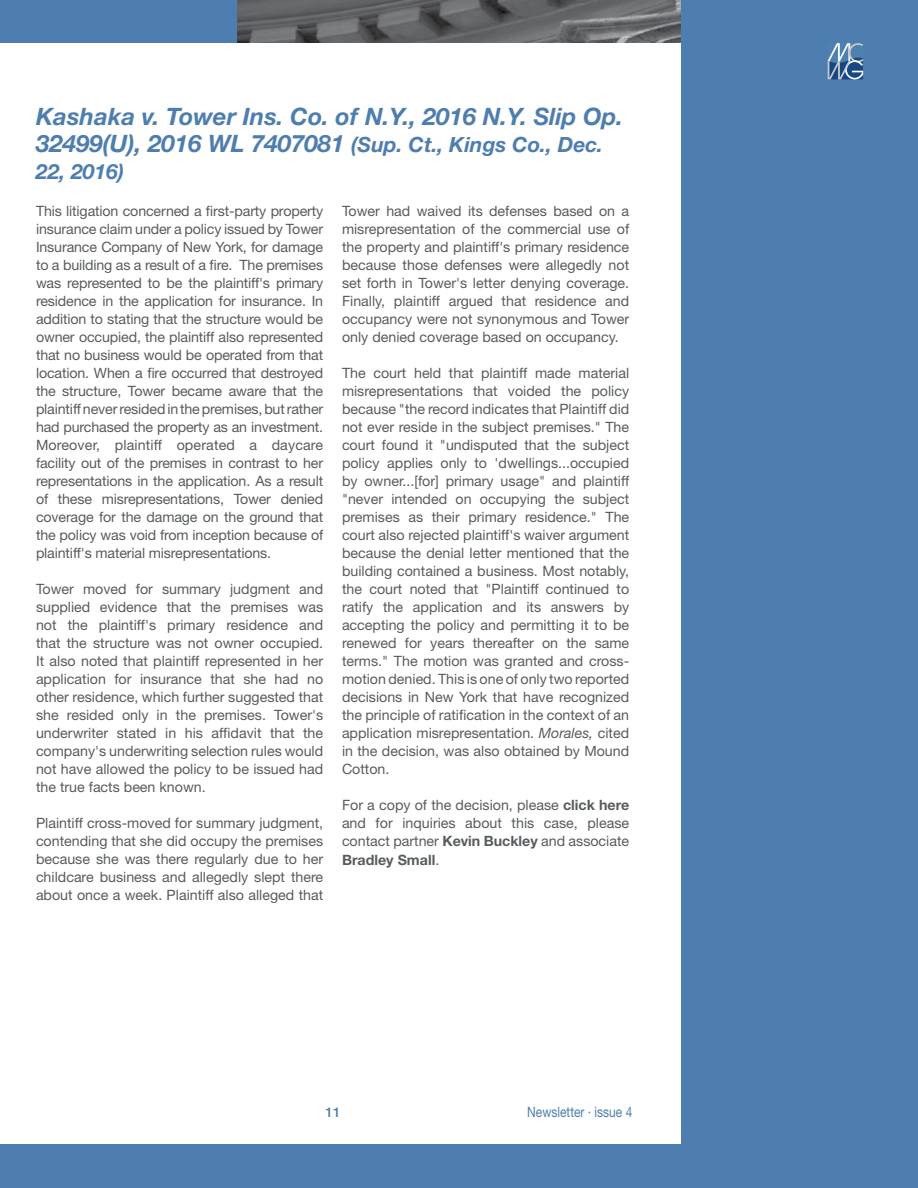
<style>
.page{position:relative;width:918px;height:1188px;background:#fff}
.page>*{position:absolute;margin:0;border:0;box-sizing:border-box;transform-origin:0 0}
.t1{font:italic 700 24px/27px "Helvetica Neue LT Std";color:#4e7eaf}
.t2{font:italic 700 21px "Helvetica Neue LT Std";color:#4e7eaf}
.t3{font:14.4px "Helvetica Neue LT Std";color:#4e7eaf;scale:.83 1}
.t4{font:14.25px/18px "Helvetica Neue LT Std";color:#585c5f;text-align:justify}
.t5{font:700 14.25px "Helvetica Neue LT Std";color:#585c5f}
.t6{font:500 13.5px "Helvetica Neue LT Std";color:#4e7eaf}
.s1{font-size:21px}
.s2{font-style:italic}
.s3{font-weight:700}
.s4{font-weight:400}
</style>
<div class="page">
<img style="left:237px;top:0;width:444px;height:43px">
<div style="left:681px;top:0;width:237px;height:1188px;background:#4e7eaf"></div>
<div style="left:0;top:0;width:237px;height:43px;background:#4e7eaf"></div>
<svg style="left:827px;top:43px;width:36px;height:36px"></svg>
<div style="left:0;top:1144px;width:918px;height:44px;background:#4e7eaf"></div>
<h1 class="t1" style="left:36px;top:103px;width:589px">Kashaka v. Tower Ins. Co. of N.Y., 2016 N.Y. Slip Op.<br>32499(U), 2016 WL 7407081 <span class="s1">(Sup. Ct., Kings Co., Dec.</span></h1>
<h2 class="t2" style="left:36px;top:159px;width:89px">22, 2016)</h2>
<p class="t4" style="left:36px;top:202px;width:289px">This litigation concerned a first-party property insurance claim under a policy issued by Tower Insurance Company of New York, for damage to a building as a result of a fire. The premises was represented to be the plaintiff's primary residence in the application for insurance. In addition to stating that the structure would be owner occupied, the plaintiff also represented that no business would be operated from that location. When a fire occurred that destroyed the structure, Tower became aware that the plaintiff never resided in the premises, but rather had purchased the property as an investment.<br>Moreover, plaintiff operated a daycare facility out of the premises in contrast to her representations in the application. As a result of these misrepresentations, Tower denied coverage for the damage on the ground that the policy was void from inception because of plaintiff's material misrepresentations.</p>
<p class="t4" style="left:36px;top:580px;width:289px">Tower moved for summary judgment and supplied evidence that the premises was not the plaintiff's primary residence and that the structure was not owner occupied.<br>It also noted that plaintiff represented in her application for insurance that she had no other residence, which further suggested that she resided only in the premises. Tower's underwriter stated in his affidavit that the company's underwriting selection rules would not have allowed the policy to be issued had the true facts been known.</p>
<p class="t4" style="left:36px;top:814px;width:289px">Plaintiff cross-moved for summary judgment, contending that she did occupy the premises because she was there regularly due to her childcare business and allegedly slept there about once a week. Plaintiff also alleged that</p>
<p class="t4" style="left:342px;top:202px;width:289px">Tower had waived its defenses based on a misrepresentation of the commercial use of the property and plaintiff's primary residence because those defenses were allegedly not set forth in Tower's letter denying coverage.<br>Finally, plaintiff argued that residence and occupancy were not synonymous and Tower only denied coverage based on occupancy.</p>
<p class="t4" style="left:342px;top:364px;width:289px">The court held that plaintiff made material misrepresentations that voided the policy because "the record indicates that Plaintiff did not ever reside in the subject premises." The court found it "undisputed that the subject policy applies only to 'dwellings...occupied by owner...[for] primary usage" and plaintiff "never intended on occupying the subject premises as their primary residence." The court also rejected plaintiff's waiver argument because the denial letter mentioned that the building contained a business. Most notably, the court noted that "Plaintiff continued to ratify the application and its answers by accepting the policy and permitting it to be renewed for years thereafter on the same terms." The motion was granted and cross&shy;motion denied. This is one of only two reported decisions in New York that have recognized the principle of ratification in the context of an application misrepresentation. <span class="s2">Morales,</span> cited in the decision, was also obtained by Mound Cotton.</p>
<p class="t4" style="left:342px;top:796px;width:289px">For a copy of the decision, please <span class="s3">click here </span>and for inquiries about this case, please contact partner <span class="s3">Kevin Buckley</span> and associate</p>
<p class="t5" style="left:342px;top:852px;width:99px">Bradley Small<span class="s4">.</span></p>
<p class="t6" style="left:325px;top:1104px;width:17px">11</p>
<p class="t3" style="left:527px;top:1104px;width:128px">Newsletter ∙ issue 4</p>
</div>
